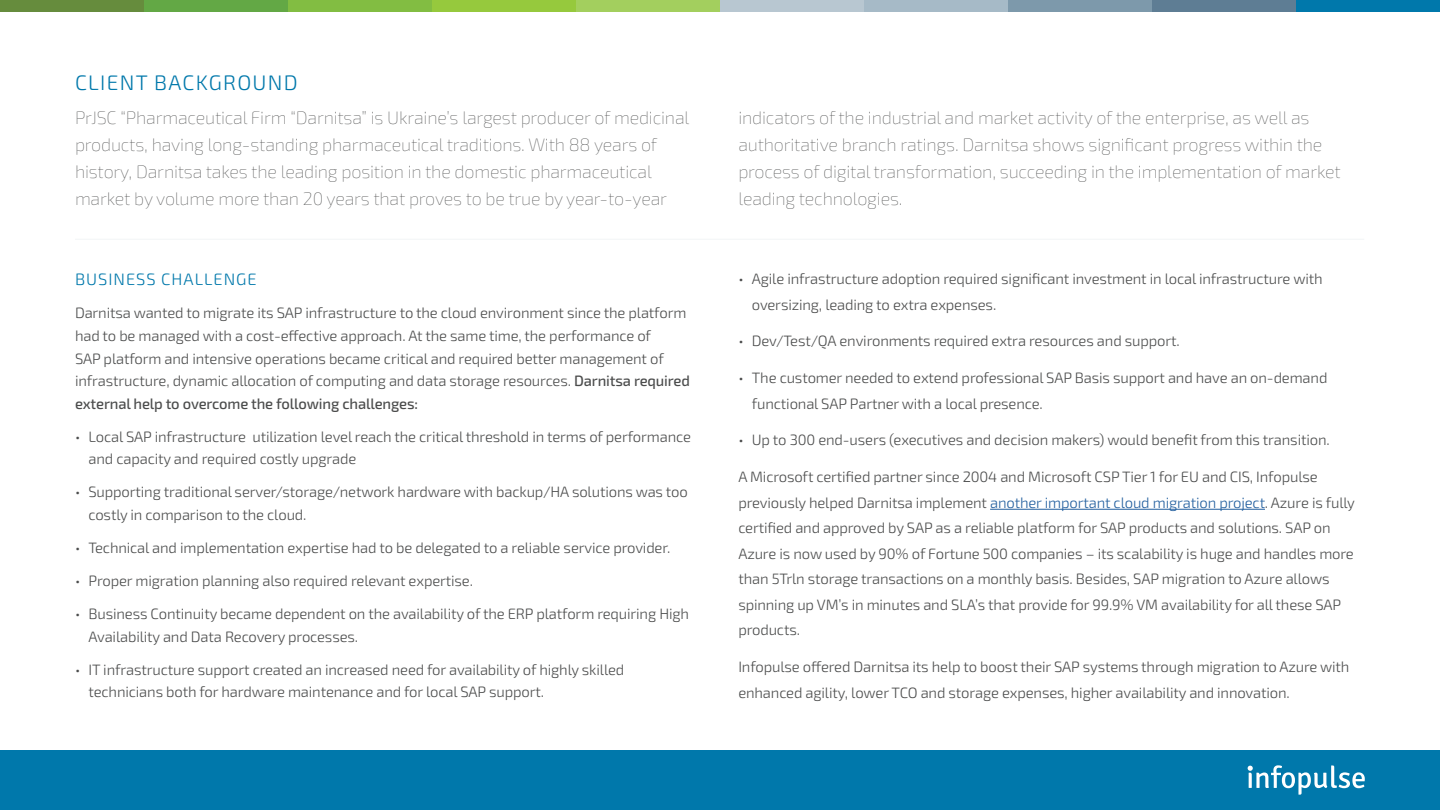
<style>
.page{position:relative;width:1440px;height:810px;background:#fff}
.page>*{position:absolute;margin:0;border:0;box-sizing:border-box;transform-origin:0 0}
.t1{font:300 21px "Exo 2.0";letter-spacing:.06em;color:#0078ab}
.t2{font:100 18px/27px "Exo 2.0";letter-spacing:-.01em;color:#4b4c4c}
.t3{font:300 16.5px "Exo 2.0";letter-spacing:.06em;color:#0078ab}
.t4{font:300 15px/25.5px "Exo 2.0";letter-spacing:-.01em;color:#4b4c4c}
.s1{font-weight:500}
.s2{color:#215e9e}
</style>
<div class="page">
<div style="left:0;top:750px;width:1440px;height:60px;background:#0078ab"></div>
<svg style="left:1248px;top:765px;width:117px;height:30px"></svg>
<div style="left:1152px;top:0;width:288px;height:12px;background:#0078ab"></div>
<div style="left:1008px;top:0;width:288px;height:12px;background:#5e7d94"></div>
<div style="left:864px;top:0;width:288px;height:12px;background:#7d99ab"></div>
<div style="left:720px;top:0;width:288px;height:12px;background:#a6bac7"></div>
<div style="left:576px;top:0;width:288px;height:12px;background:#b8c7d1"></div>
<div style="left:432px;top:0;width:288px;height:12px;background:#a3cf5e"></div>
<div style="left:288px;top:0;width:288px;height:12px;background:#96c93d"></div>
<div style="left:144px;top:0;width:288px;height:12px;background:#82bd42"></div>
<div style="left:0;top:0;width:288px;height:12px;background:#63a845"></div>
<div style="left:0;top:0;width:144px;height:12px;background:#668c3d"></div>
<hr style="left:990px;top:509px;width:275px;height:1px;background:#215e9e">
<hr style="left:75px;top:239px;width:1289px;height:1px;background:#f2f5f7">
<h1 class="t1" style="left:75px;top:70px;width:224px">CLIENT BACKGROUND</h1>
<p class="t2" style="left:75px;top:105px;width:616px">PrJSC “Pharmaceutical Firm “Darnitsa” is Ukraine’s largest producer of medicinal products, having long-standing pharmaceutical traditions. With 88 years of history, Darnitsa takes the leading position in the domestic pharmaceutical market by volume more than 20 years that proves to be true by year-to-year</p>
<p class="t2" style="left:738px;top:105px;width:604px">indicators of the industrial and market activity of the enterprise, as well as authoritative branch ratings. Darnitsa shows significant progress within the process of digital transformation, succeeding in the implementation of market leading technologies.</p>
<p class="t3" style="left:75px;top:270px;width:183px">BUSINESS CHALLENGE</p>
<p class="t4" style="left:75px;top:302px;width:617px;line-height:22.6px">Darnitsa wanted to migrate its SAP infrastructure to the cloud environment since the platform had to be managed with a cost-effective approach. At the same time, the performance of<br>SAP platform and intensive operations became critical and required better management of infrastructure, dynamic allocation of computing and data storage resources. <span class="s1">Darnitsa required external help to overcome the following challenges:</span></p>
<p class="t4" style="left:88px;top:426px;width:604px;line-height:22.6px;text-indent:-13px">• Local SAP infrastructure utilization level reach the critical threshold in terms of performance and capacity and required costly upgrade</p>
<p class="t4" style="left:88px;top:481px;width:601px;line-height:22.6px;text-indent:-13px">• Supporting traditional server/storage/network hardware with backup/HA solutions was too costly in comparison to the cloud.</p>
<p class="t4" style="left:75px;top:535px;width:597px">• Technical and implementation expertise had to be delegated to a reliable service provider.</p>
<p class="t4" style="left:75px;top:568px;width:399px">• Proper migration planning also required relevant expertise.</p>
<p class="t4" style="left:88px;top:603px;width:602px;line-height:22.6px;text-indent:-13px">• Business Continuity became dependent on the availability of the ERP platform requiring High<br>Availability and Data Recovery processes.</p>
<p class="t4" style="left:88px;top:659px;width:537px;line-height:22.6px;text-indent:-13px">• IT infrastructure support created an increased need for availability of highly skilled technicians both for hardware maintenance and for local SAP support.</p>
<p class="t4" style="left:752px;top:267px;width:572px;text-indent:-13px">• Agile infrastructure adoption required significant investment in local infrastructure with oversizing, leading to extra expenses.</p>
<p class="t4" style="left:738px;top:329px;width:443px">• Dev/Test/QA environments required extra resources and support.</p>
<p class="t4" style="left:752px;top:366px;width:577px;text-indent:-13px">• The customer needed to extend professional SAP Basis support and have an on-demand functional SAP Partner with a local presence.</p>
<p class="t4" style="left:738px;top:428px;width:593px">• Up to 300 end-users (executives and decision makers) would benefit from this transition.</p>
<p class="t4" style="left:738px;top:465px;width:618px">A Microsoft certified partner since 2004 and Microsoft CSP Tier 1 for EU and CIS, Infopulse previously helped Darnitsa implement <span class="s2">another important cloud migration project</span>. Azure is fully certified and approved by SAP as a reliable platform for SAP products and solutions. SAP on Azure is now used by 90% of Fortune 500 companies – its scalability is huge and handles more than 5Trln storage transactions on a monthly basis. Besides, SAP migration to Azure allows spinning up VM’s in minutes and SLA’s that provide for 99.9% VM availability for all these SAP products.</p>
<p class="t4" style="left:738px;top:654px;width:613px">Infopulse offered Darnitsa its help to boost their SAP systems through migration to Azure with enhanced agility, lower TCO and storage expenses, higher availability and innovation.</p>
</div>
